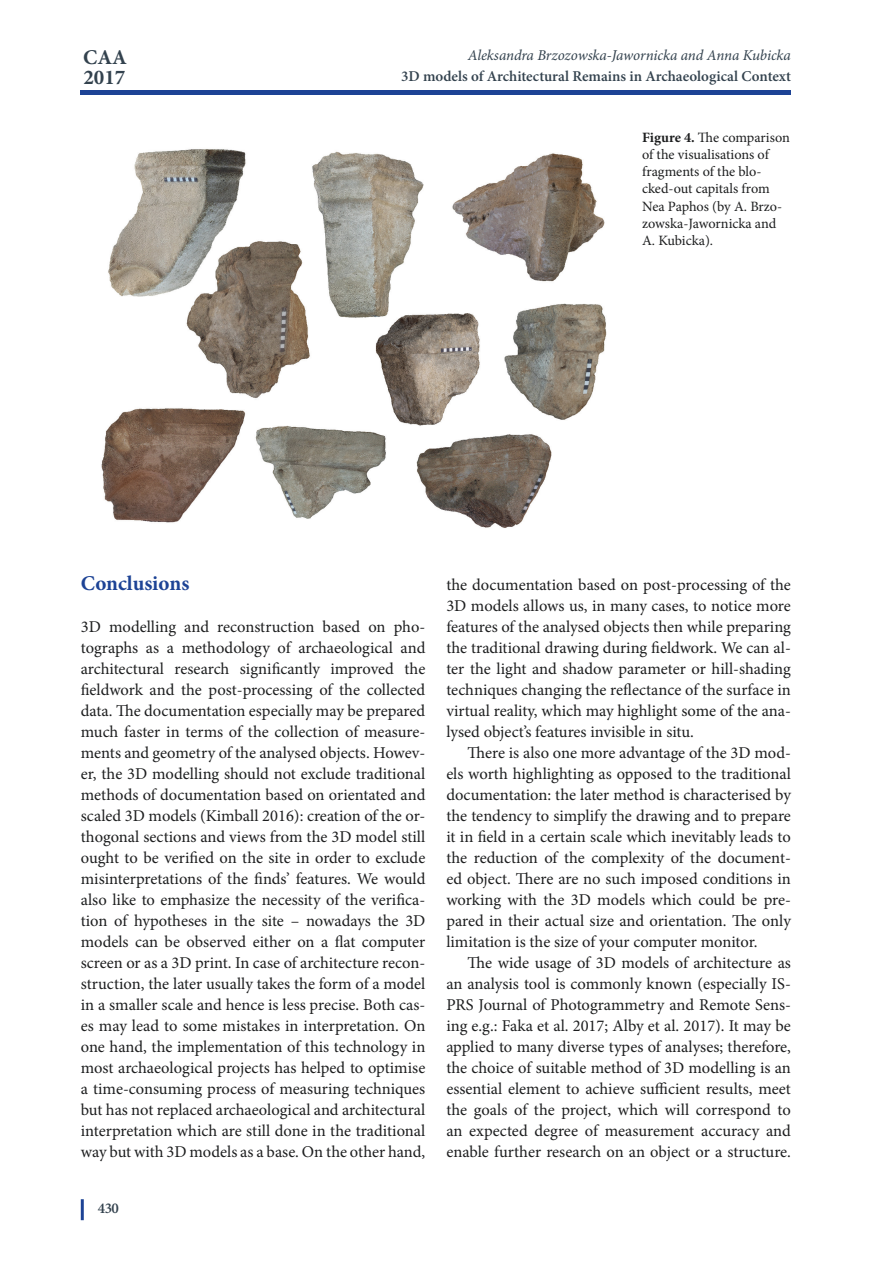
<style>
.page{position:relative;width:893px;height:1263px;background:#fff}
.page>*{position:absolute;margin:0;border:0;box-sizing:border-box;transform-origin:0 0}
.t1{font:700 21px "Minion Pro";color:#1d4395}
.t2{font:21px/19.5px "Minion Pro Bold 3";color:#33424e}
.t3{font:16.5px/21px "Minion Pro";color:#1d1e1f;text-align:justify}
.t4{font:600 15px "Minion Pro";color:#33424e}
.t5{font:italic 15px "Minion Pro";letter-spacing:-.01em;color:#33424e}
.t6{font:14.25px/17.1px "Minion Pro";letter-spacing:-.005em;color:#1d1e1f}
.s1{font-weight:700}
</style>
<div class="page">
<div style="left:81px;top:90px;width:710px;height:5px;background:#1d4395"></div>
<hr style="left:81px;top:1199px;width:3px;height:21px;background:#1d4395">
<img style="left:101px;top:149px;width:506px;height:379px">
<p class="t2" style="left:83px;top:47px;width:45px">CAA<br>2017</p>
<p class="t5" style="left:468px;top:45px;width:325px">Aleksandra Brzozowska-Jawornicka and Anna Kubicka</p>
<p class="t4" style="left:401px;top:65px;width:391px">3D models of Architectural Remains in Archaeological Context</p>
<p class="t6" style="left:642px;top:129px;width:149px"><span class="s1">Figure 4.</span> The comparison of the visualisations of fragments of the blo&shy;cked-out capitals from<br>Nea Paphos (by A. Brzo&shy;zowska-Jawornicka and<br>A. Kubicka).</p>
<p class="t1" style="left:81px;top:568px;width:110px">Conclusions</p>
<p class="t3" style="left:81px;top:616px;width:346px">3D modelling and reconstruction based on pho&shy;tographs as a methodology of archaeological and architectural research significantly improved the fieldwork and the post-processing of the collected data. The documentation especially may be prepared much faster in terms of the collection of measure&shy;ments and geometry of the analysed objects. Howev&shy;er, the 3D modelling should not exclude traditional methods of documentation based on orientated and scaled 3D models (Kimball 2016): creation of the or&shy;thogonal sections and views from the 3D model still ought to be verified on the site in order to exclude misinterpretations of the finds’ features. We would also like to emphasize the necessity of the verifica&shy;tion of hypotheses in the site – nowadays the 3D models can be observed either on a flat computer screen or as a 3D print. In case of architecture recon&shy;struction, the later usually takes the form of a model in a smaller scale and hence is less precise. Both cas&shy;es may lead to some mistakes in interpretation. On one hand, the implementation of this technology in most archaeological projects has helped to optimise a time-consuming process of measuring techniques but has not replaced archaeological and architectural interpretation which are still done in the traditional way but with 3D models as a base. On the other hand,</p>
<p class="t4" style="left:98px;top:1198px;width:23px">430</p>
<p class="t3" style="left:446px;top:574px;width:346px">the documentation based on post-processing of the 3D models allows us, in many cases, to notice more features of the analysed objects then while preparing the traditional drawing during fieldwork. We can al&shy;ter the light and shadow parameter or hill-shading techniques changing the reflectance of the surface in virtual reality, which may highlight some of the ana&shy;lysed object’s features invisible in situ.</p>
<p class="t3" style="left:446px;top:742px;width:346px;text-indent:21px">There is also one more advantage of the 3D mod&shy;els worth highlighting as opposed to the traditional documentation: the later method is characterised by the tendency to simplify the drawing and to prepare it in field in a certain scale which inevitably leads to the reduction of the complexity of the document&shy;ed object. There are no such imposed conditions in working with the 3D models which could be pre&shy;pared in their actual size and orientation. The only limitation is the size of your computer monitor.</p>
<p class="t3" style="left:446px;top:952px;width:346px;text-indent:21px">The wide usage of 3D models of architecture as an analysis tool is commonly known (especially IS-PRS Journal of Photogrammetry and Remote Sens&shy;ing e.g.: Faka et al. 2017; Alby et al. 2017). It may be applied to many diverse types of analyses; therefore, the choice of suitable method of 3D modelling is an essential element to achieve sufficient results, meet the goals of the project, which will correspond to an expected degree of measurement accuracy and enable further research on an object or a structure.</p>
</div>
